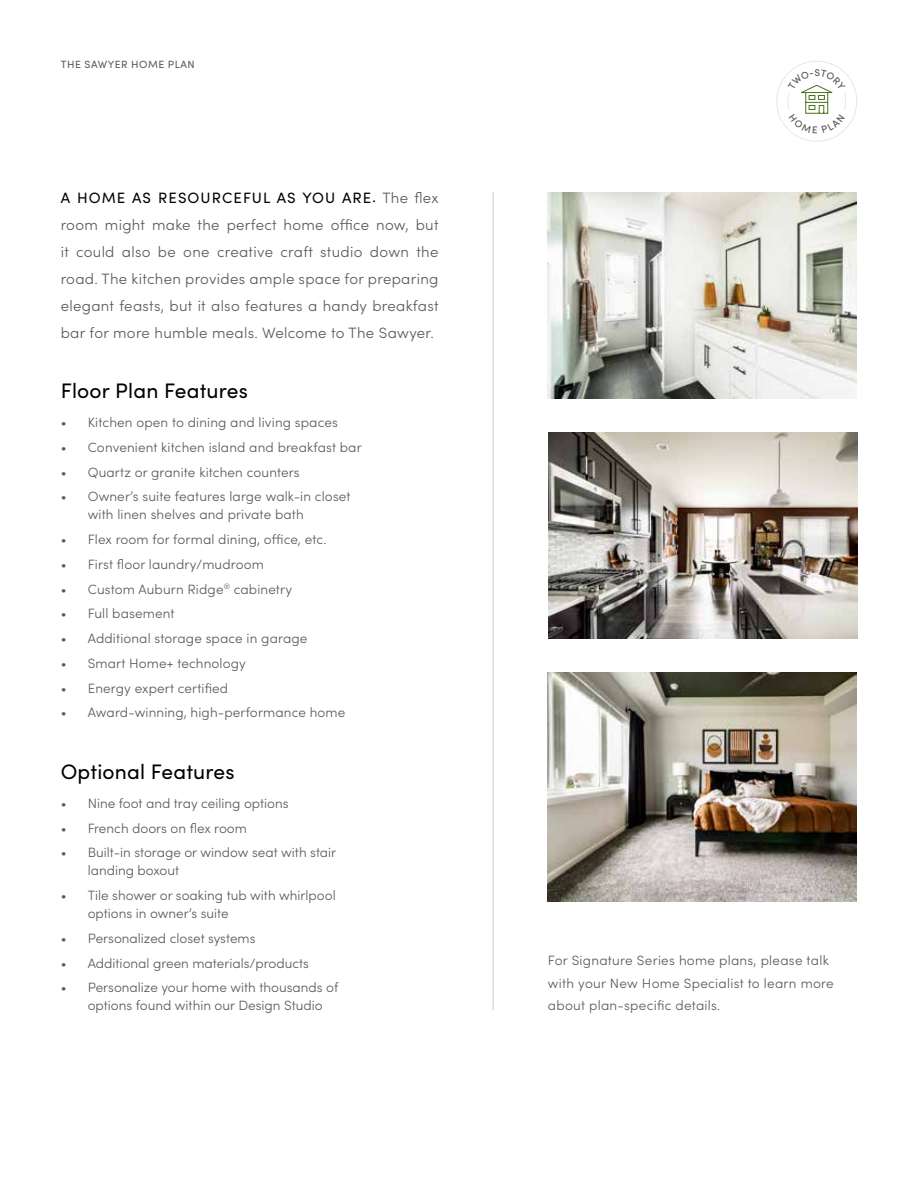
<style>
.page{position:relative;width:918px;height:1188px;background:#fff}
.page>*{position:absolute;margin:0;border:0;box-sizing:border-box;transform-origin:0 0}
.t1{font:21px "Sofia Pro";letter-spacing:.01em;color:#000}
.t2{font:300 15px/27px "Sofia Pro";letter-spacing:.02em;color:#58595b;text-align:justify}
.t3{font:300 13.5px/18px "Sofia Pro";letter-spacing:.01em;color:#58595b}
.t4{font:10.5px "Sofia Pro";letter-spacing:.05em;color:#58595b}
.s1{font-weight:400;color:#000}
</style>
<div class="page">
<img style="left:548px;top:672px;width:309px;height:230px">
<img style="left:548px;top:192px;width:309px;height:206px">
<img style="left:548px;top:432px;width:309px;height:206px">
<div style="left:776px;top:61px;width:81px;height:81px;border:1px solid #e6e7e8;border-radius:50%"></div>
<hr style="left:492px;top:192px;width:2px;height:818px;background:#dcddde">
<svg style="left:787px;top:69px;width:60px;height:65px"></svg>
<p class="t4" style="left:61px;top:57px;width:135px">THE SAWYER HOME PLAN</p>
<p class="t2" style="left:61px;top:184px;width:379px"><span class="s1">A HOME AS RESOURCEFUL AS YOU ARE.</span> The flex room might make the perfect home office now, but it could also be one creative craft studio down the road. The kitchen provides ample space for preparing elegant feasts, but it also features a handy breakfast bar for more humble meals. Welcome to The Sawyer.</p>
<h1 class="t1" style="left:61px;top:376px;width:189px">Floor Plan Features</h1>
<p class="t3" style="left:61px;top:413px;width:279px">• Kitchen open to dining and living spaces</p>
<p class="t3" style="left:61px;top:437px;width:302px">• Convenient kitchen island and breakfast bar</p>
<p class="t3" style="left:61px;top:462px;width:240px">• Quartz or granite kitchen counters</p>
<p class="t3" style="left:88px;top:487px;width:264px;text-indent:-27px">• Owner’s suite features large walk-in closet with linen shelves and private bath</p>
<p class="t3" style="left:61px;top:530px;width:267px">• Flex room for formal dining, office, etc.</p>
<p class="t3" style="left:61px;top:554px;width:205px">• First floor laundry/mudroom</p>
<p class="t3" style="left:61px;top:579px;width:233px">• Custom Auburn Ridge<sup>®</sup> cabinetry</p>
<p class="t3" style="left:61px;top:604px;width:115px">• Full basement</p>
<p class="t3" style="left:61px;top:629px;width:248px">• Additional storage space in garage</p>
<p class="t3" style="left:61px;top:653px;width:187px">• Smart Home+ technology</p>
<p class="t3" style="left:61px;top:678px;width:169px">• Energy expert certified</p>
<p class="t3" style="left:61px;top:703px;width:286px">• Award-winning, high-performance home</p>
<h1 class="t1" style="left:61px;top:756px;width:175px">Optional Features</h1>
<p class="t3" style="left:61px;top:793px;width:229px">• Nine foot and tray ceiling options</p>
<p class="t3" style="left:61px;top:818px;width:188px">• French doors on flex room</p>
<p class="t3" style="left:88px;top:843px;width:250px;text-indent:-27px">• Built-in storage or window seat with stair landing boxout</p>
<p class="t3" style="left:88px;top:886px;width:250px;text-indent:-27px">• Tile shower or soaking tub with whirlpool options in owner’s suite</p>
<p class="t3" style="left:61px;top:928px;width:196px">• Personalized closet systems</p>
<p class="t3" style="left:61px;top:953px;width:250px">• Additional green materials/products</p>
<p class="t3" style="left:88px;top:978px;width:252px;text-indent:-27px">• Personalize your home with thousands of options found within our Design Studio</p>
<p class="t3" style="left:548px;top:949px;width:287px;line-height:22.5px">For Signature Series home plans, please talk with your New Home Specialist to learn more about plan-specific details.</p>
</div>
